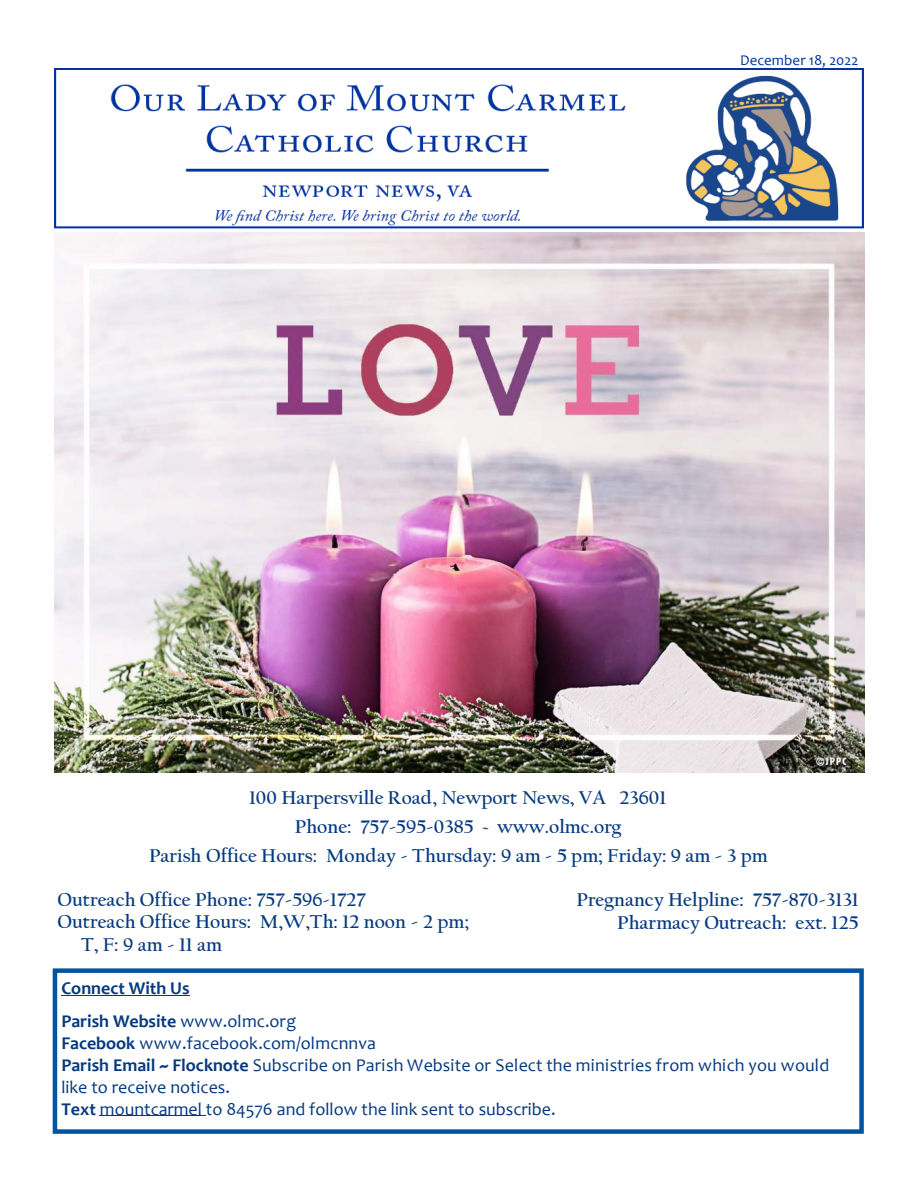
<style>
.page{position:relative;width:918px;height:1188px;background:#fff}
.page>*{position:absolute;margin:0;border:0;box-sizing:border-box;transform-origin:0 0}
.t1{font:700 19.5px/22.5px "Californian FB";color:#05397f}
.t2{font:18px/21.9px "Candara";color:#05397f}
.t3{font:700 18px "Candara";color:#05397f}
.t4{font:15px "Candara";color:#0033a0}
.s1{font-weight:400}
.s2{font-weight:700}
</style>
<div class="page">
<img style="left:54px;top:69px;width:810px;height:704px">
<div style="left:53px;top:968px;width:811px;height:166px;border:4px solid #00549f"></div>
<hr style="left:61px;top:995px;width:129px;height:1px;background:#05397f">
<hr style="left:100px;top:1116px;width:106px;height:1px;background:#05397f">
<p class="t4" style="left:740px;top:54px;width:120px">December 18, 2022</p>
<p class="t1" style="left:249px;top:788px;width:419px">100 Harpersville Road, Newport News, VA 23601</p>
<p class="t1" style="left:295px;top:817px;width:328px">Phone: 757-595-0385 ~ www.olmc.org</p>
<p class="t1" style="left:149px;top:846px;width:620px">Parish Office Hours: Monday - Thursday: 9 am - 5 pm; Friday: 9 am - 3 pm</p>
<p class="t1" style="left:58px;top:890px;width:309px">Outreach Office Phone: 757-596-1727</p>
<p class="t1" style="left:81px;top:912px;width:389px;text-indent:-24px">Outreach Office Hours: M,W,Th: 12 noon - 2 pm;<br>T, F: 9 am - 11 am</p>
<p class="t1" style="left:576px;top:890px;width:284px">Pregnancy Helpline: 757-870-3131</p>
<p class="t1" style="left:617px;top:913px;width:243px">Pharmacy Outreach: ext. 125</p>
<p class="t3" style="left:61px;top:981px;width:130px">Connect With Us</p>
<p class="t3" style="left:61px;top:1014px;width:237px">Parish Website <span class="s1">www.olmc.org</span></p>
<p class="t2" style="left:61px;top:1034px;width:316px"><span class="s2">Facebook</span> www.facebook.com/olmcnnva</p>
<p class="t2" style="left:61px;top:1056px;width:770px"><span class="s2">Parish Email ~ Flocknote</span> Subscribe on Parish Website or Select the ministries from which you would like to receive notices.</p>
<p class="t2" style="left:61px;top:1100px;width:496px"><span class="s2">Text</span> mountcarmel to 84576 and follow the link sent to subscribe.</p>
</div>
